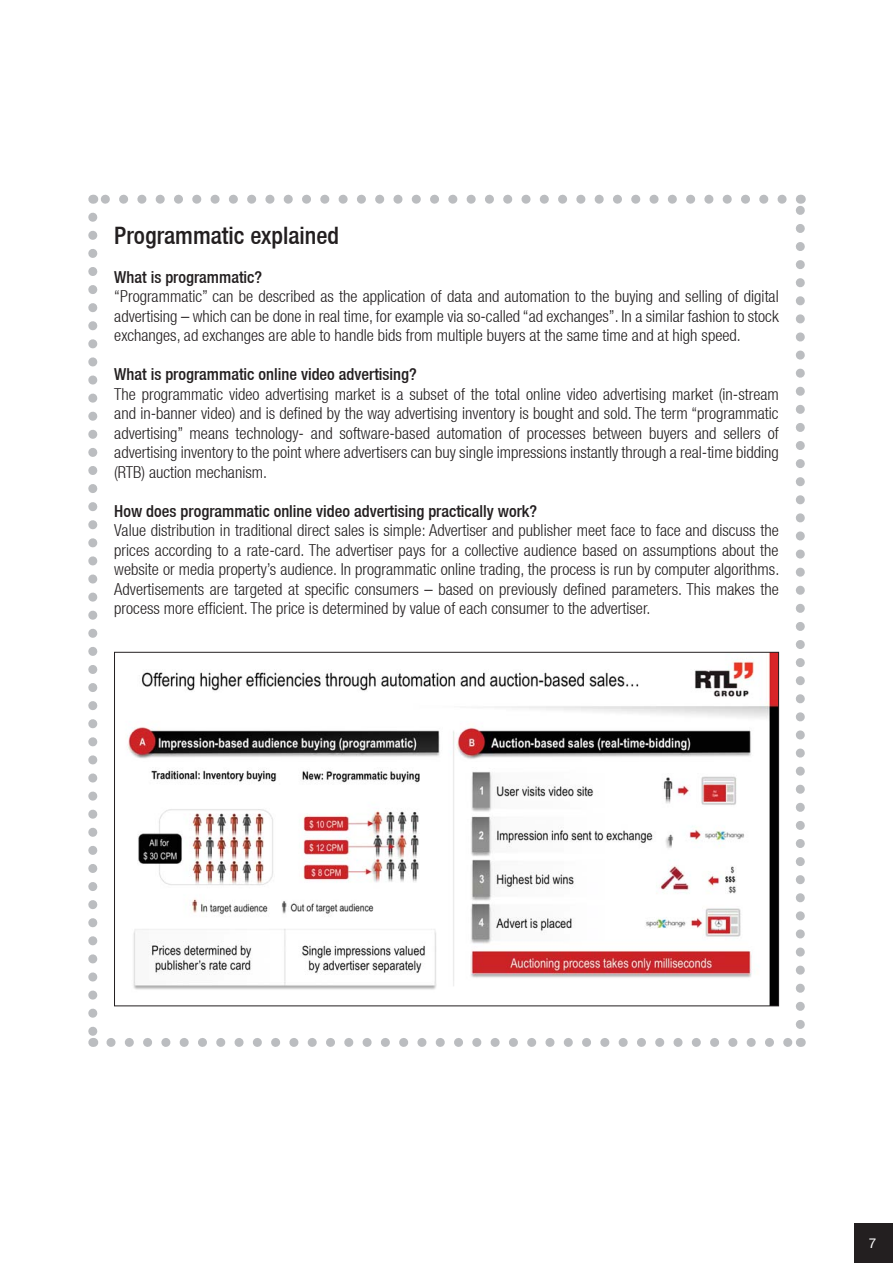
<style>
.page{position:relative;width:893px;height:1263px;background:#fff}
.page>*{position:absolute;margin:0;border:0;box-sizing:border-box;transform-origin:0 0}
.t1{font:500 condensed 24px "Helvetica Neue";color:#231f20}
.t2{font:300 condensed 16.5px/19.5px "Helvetica Neue";color:#231f20;text-align:justify}
.t3{font:500 condensed 16.5px "Helvetica Neue";color:#231f20}
.t4{font:13.5px "Helvetica Neue";color:#fff}
</style>
<div class="page">
<div style="left:854px;top:1224px;width:38px;height:39px;background:#231f20"></div>
<svg style="left:111px;top:1038px;width:680px;height:9px"></svg>
<svg style="left:102px;top:195px;width:680px;height:9px"></svg>
<svg style="left:88px;top:217px;width:9px;height:830px"></svg>
<svg style="left:795px;top:195px;width:9px;height:829px"></svg>
<img style="left:127px;top:654px;width:649px;height:350px">
<h1 class="t1" style="left:114px;top:221px;width:226px">Programmatic explained</h1>
<p class="t3" style="left:114px;top:267px;width:149px">What is programmatic?</p>
<p class="t2" style="left:114px;top:286px;width:666px">“Programmatic” can be described as the application of data and automation to the buying and selling of digital advertising – which can be done in real time, for example via so-called “ad exchanges”. In a similar fashion to stock exchanges, ad exchanges are able to handle bids from multiple buyers at the same time and at high speed.</p>
<p class="t3" style="left:114px;top:364px;width:304px">What is programmatic online video advertising?</p>
<p class="t2" style="left:114px;top:384px;width:666px">The programmatic video advertising market is a subset of the total online video advertising market (in-stream and in-banner video) and is defined by the way advertising inventory is bought and sold. The term “programmatic advertising” means technology- and software-based automation of processes between buyers and sellers of advertising inventory to the point where advertisers can buy single impressions instantly through a real-time bidding (RTB) auction mechanism.</p>
<p class="t3" style="left:114px;top:501px;width:424px">How does programmatic online video advertising practically work?</p>
<p class="t2" style="left:114px;top:520px;width:666px">Value distribution in traditional direct sales is simple: Advertiser and publisher meet face to face and discuss the prices according to a rate-card. The advertiser pays for a collective audience based on assumptions about the website or media property’s audience. In programmatic online trading, the process is run by computer algorithms.<br>Advertisements are targeted at specific consumers – based on previously defined parameters. This makes the process more efficient. The price is determined by value of each consumer to the advertiser.</p>
<p class="t4" style="left:868px;top:1235px;width:9px">7</p>
</div>
